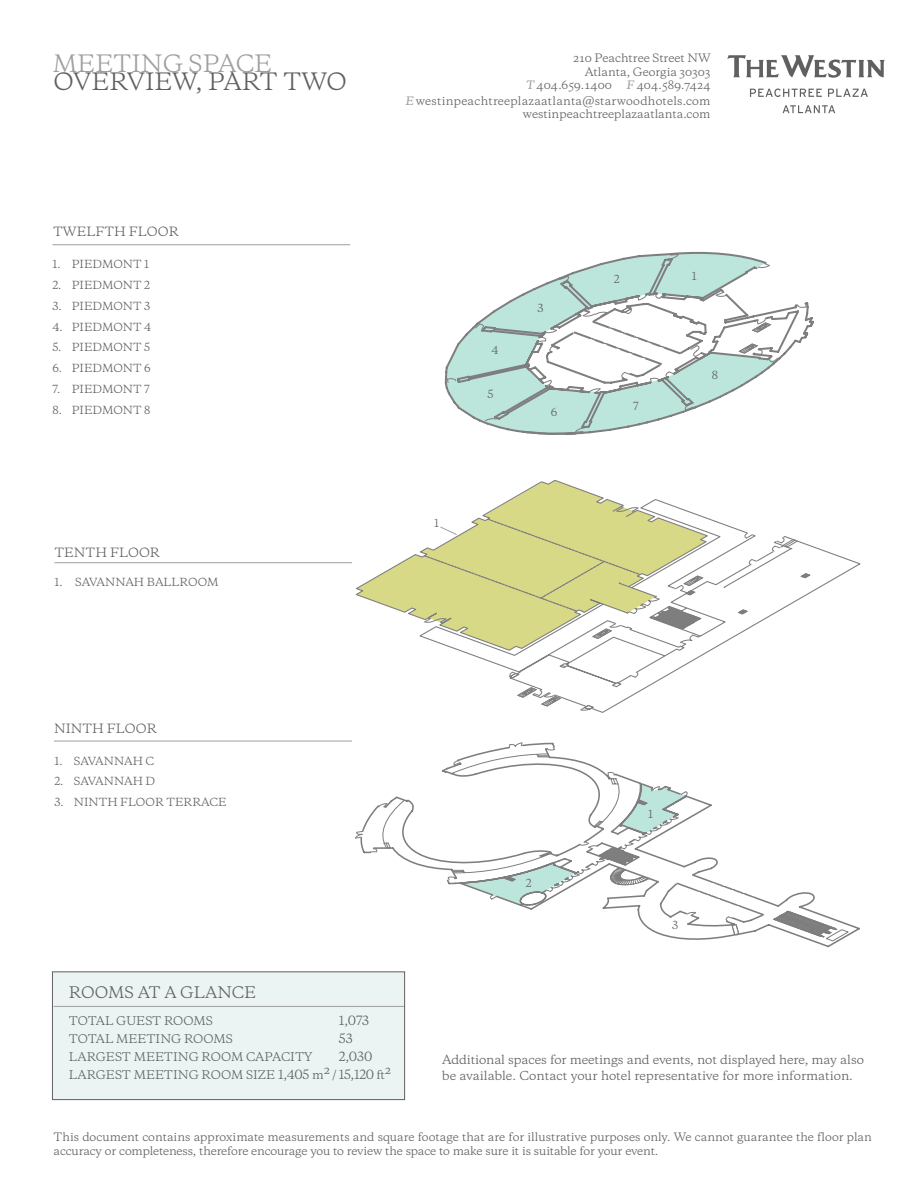
<style>
.page{position:relative;width:918px;height:1188px;background:#fff}
.page>*{position:absolute;margin:0;border:0;box-sizing:border-box;transform-origin:0 0}
.t1{font:22.5px "Copernicus";letter-spacing:-.015em;color:#5f6062}
.t2{font:22.5px "Copernicus";color:#9f9fa1}
.t3{font:15px "Copernicus";color:#5f6062}
.t4{font:12px "Copernicus";color:#5f6062}
.t5{font:11.7px/16.5px "Copernicus";letter-spacing:-.01em;color:#5f6062}
.t6{font:11.25px "Copernicus";color:#5f6062}
.t7{font:10.8px/13.5px "Copernicus";color:#5f6062}
.t8{font:10.8px/15.6px "Copernicus";letter-spacing:.02em;color:#5f6062;text-align:right}
.t9{font:10.5px "Copernicus";color:#5f6062}
.s1{font-weight:500;font-style:italic;color:#9f9fa1}
.s2{font-size:12px}
</style>
<div class="page">
<hr style="left:52px;top:244px;width:298px;height:1px;background:#9f9fa1">
<div style="left:53px;top:972px;width:352px;height:127px;background:#ebf4f3"></div>
<hr style="left:54px;top:1006px;width:351px;height:1px;background:#9f9fa1">
<div style="left:52px;top:971px;width:353px;height:129px;border:1px solid #5f6062"></div>
<svg style="left:727px;top:55px;width:158px;height:23px"></svg>
<svg style="left:783px;top:105px;width:52px;height:8px"></svg>
<svg style="left:750px;top:89px;width:72px;height:8px"></svg>
<svg style="left:828px;top:89px;width:40px;height:8px"></svg>
<svg style="left:445px;top:329px;width:285px;height:105px"></svg>
<svg style="left:684px;top:403px;width:10px;height:8px"></svg>
<svg style="left:484px;top:418px;width:18px;height:12px"></svg>
<svg style="left:447px;top:378px;width:10px;height:5px"></svg>
<svg style="left:471px;top:252px;width:343px;height:141px"></svg>
<svg style="left:521px;top:427px;width:65px;height:8px"></svg>
<hr style="left:54px;top:562px;width:298px;height:1px;background:#9f9fa1">
<hr style="left:54px;top:741px;width:298px;height:1px;background:#9f9fa1">
<svg style="left:356px;top:480px;width:504px;height:233px"></svg>
<svg style="left:580px;top:705px;width:14px;height:6px"></svg>
<svg style="left:517px;top:687px;width:45px;height:20px"></svg>
<svg style="left:424px;top:505px;width:387px;height:173px"></svg>
<svg style="left:355px;top:831px;width:8px;height:8px"></svg>
<svg style="left:371px;top:743px;width:479px;height:200px"></svg>
<h1 class="t2" style="left:53px;top:49px;width:221px">MEETING SPACE</h1>
<h1 class="t1" style="left:54px;top:67px;width:295px">OVERVIEW, PART TWO</h1>
<p class="t4" style="left:53px;top:223px;width:127px">TWELFTH FLOOR</p>
<p class="t9" style="left:52px;top:257px;width:98px">1. PIEDMONT 1</p>
<p class="t9" style="left:52px;top:278px;width:99px">2. PIEDMONT 2</p>
<p class="t9" style="left:52px;top:299px;width:99px">3. PIEDMONT 3</p>
<p class="t9" style="left:52px;top:320px;width:100px">4. PIEDMONT 4</p>
<p class="t9" style="left:52px;top:340px;width:99px">5. PIEDMONT 5</p>
<p class="t9" style="left:52px;top:361px;width:100px">6. PIEDMONT 6</p>
<p class="t9" style="left:52px;top:382px;width:99px">7. PIEDMONT 7</p>
<p class="t9" style="left:52px;top:403px;width:100px">8. PIEDMONT 8</p>
<p class="t4" style="left:54px;top:544px;width:107px">TENTH FLOOR</p>
<p class="t9" style="left:54px;top:575px;width:166px">1. SAVANNAH BALLROOM</p>
<p class="t7" style="left:573px;top:52px;width:139px">210 Peachtree Street NW</p>
<p class="t7" style="left:585px;top:65px;width:127px">Atlanta, Georgia 30303</p>
<p class="t7" style="left:526px;top:79px;width:87px"><span class="s1">T</span> 404.659.1400</p>
<p class="t8" style="left:406px;top:78px;width:306px"><span class="s1">F</span> 404.589.7424<br><span class="s1">E</span> westinpeachtreeplazaatlanta@starwoodhotels.com</p>
<p class="t7" style="left:523px;top:108px;width:189px">westinpeachtreeplazaatlanta.com</p>
<p class="t9" style="left:434px;top:516px;width:6px">1</p>
<p class="t9" style="left:492px;top:343px;width:8px">4</p>
<p class="t9" style="left:488px;top:387px;width:7px">5</p>
<p class="t9" style="left:538px;top:301px;width:8px">3</p>
<p class="t9" style="left:551px;top:405px;width:8px">6</p>
<p class="t9" style="left:614px;top:272px;width:7px">2</p>
<p class="t9" style="left:633px;top:399px;width:7px">7</p>
<p class="t9" style="left:692px;top:269px;width:6px">1</p>
<p class="t9" style="left:712px;top:368px;width:8px">8</p>
<p class="t4" style="left:54px;top:721px;width:104px">NINTH FLOOR</p>
<p class="t9" style="left:54px;top:754px;width:101px">1. SAVANNAH C</p>
<p class="t9" style="left:54px;top:774px;width:102px">2. SAVANNAH D</p>
<p class="t9" style="left:54px;top:795px;width:174px">3. NINTH FLOOR TERRACE</p>
<h2 class="t3" style="left:69px;top:983px;width:189px">ROOMS AT A GLANCE</h2>
<p class="t6" style="left:69px;top:1013px;width:145px">TOTAL GUEST ROOMS</p>
<p class="t4" style="left:339px;top:1013px;width:32px">1,073</p>
<p class="t6" style="left:69px;top:1031px;width:166px">TOTAL MEETING ROOMS</p>
<p class="t4" style="left:339px;top:1030px;width:15px">53</p>
<p class="t6" style="left:69px;top:1049px;width:245px">LARGEST MEETING ROOM CAPACITY</p>
<p class="t4" style="left:339px;top:1048px;width:35px">2,030</p>
<p class="t6" style="left:69px;top:1067px;width:324px">LARGEST MEETING ROOM SIZE <span class="s2">1,405</span> m2 / <span class="s2">15,120</span> ft2</p>
<p class="t9" style="left:526px;top:876px;width:7px">2</p>
<p class="t9" style="left:648px;top:807px;width:6px">1</p>
<p class="t9" style="left:672px;top:918px;width:8px">3</p>
<p class="t5" style="left:442px;top:1051px;width:423px">Additional spaces for meetings and events, not displayed here, may also be available. Contact your hotel representative for more information.</p>
<p class="t7" style="left:54px;top:1130px;width:820px">This document contains approximate measurements and square footage that are for illustrative purposes only. We cannot guarantee the floor plan accuracy or completeness, therefore encourage you to review the space to make sure it is suitable for your event.</p>
</div>
